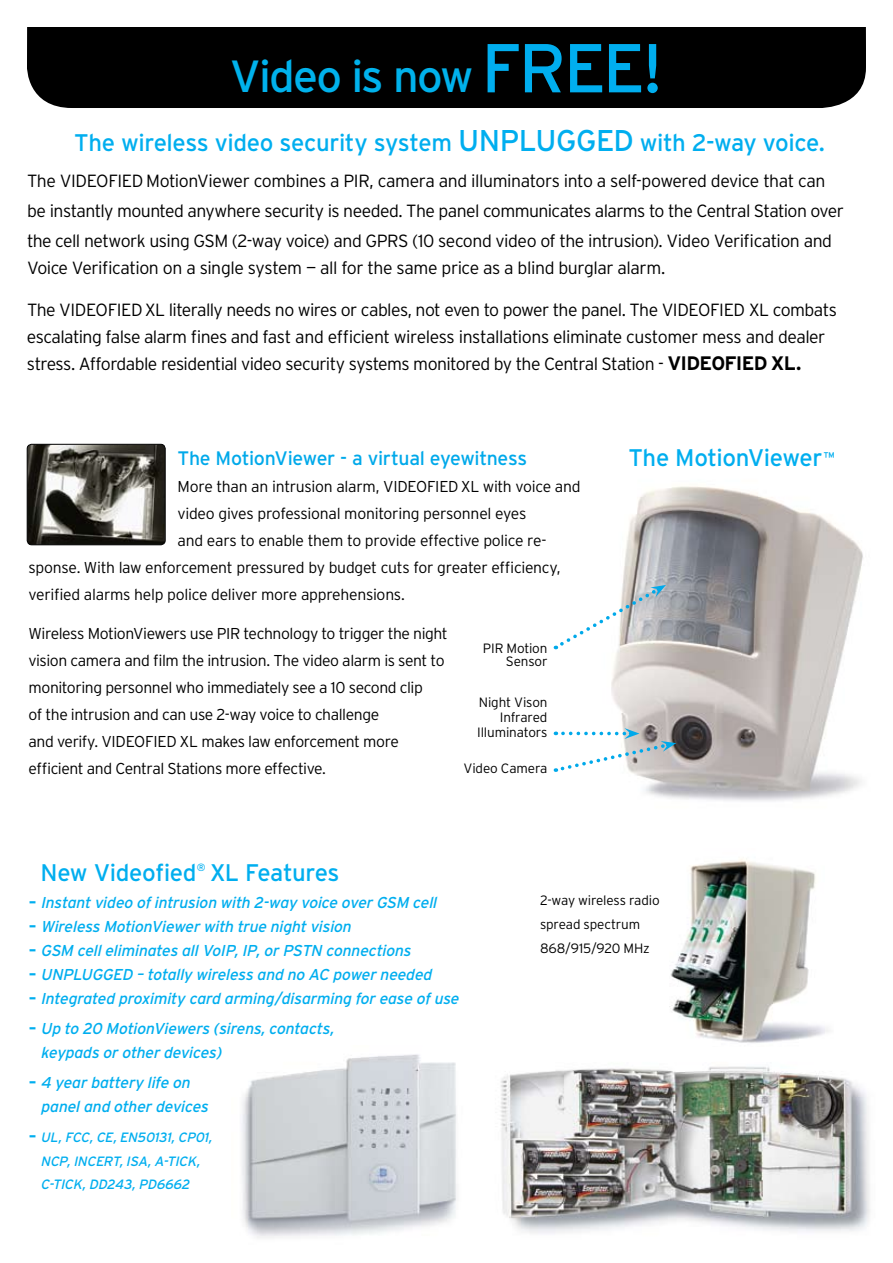
<style>
.page{position:relative;width:893px;height:1263px;background:#fff}
.page>*{position:absolute;margin:0;border:0;box-sizing:border-box;transform-origin:0 0}
.t1{font:45px "Interstate";letter-spacing:-.04em;color:#00b2ec}
.t2{font:24px "Interstate";letter-spacing:-.02em;color:#00aeef}
.t3{font:19.5px "Interstate";letter-spacing:-.015em;color:#00a9ea}
.t4{font:300 17.7px/30px "Interstate";letter-spacing:-.03em;color:#000}
.t5{font:300 15.75px/27px "Interstate";letter-spacing:-.025em;color:#000}
.t6{font:italic 15.75px/24px "Interstate";letter-spacing:-.02em;color:#00aeef}
.t7{font:300 13.5px/24px "Interstate";letter-spacing:-.01em;color:#000;text-align:right}
.t8{font:italic 13.5px/24px "Interstate";letter-spacing:-.015em;color:#00aeef;text-align:center}
.t9{font:10.5px "Interstate";color:#00aeef}
.s1{font-size:69px;color:#00aeef}
.s2{font-size:30px}
.s3{font-size:18px}
.s4{font-weight:700;font-size:19.5px}
.s5{font-size:13.95px}
.s6{font-weight:700;font-style:normal}
.s7{font-weight:700;font-style:normal;font-size:15.75px}
</style>
<div class="page">
<div style="left:27px;top:27px;width:839px;height:81px;background:#000"></div>
<img style="left:669px;top:859px;width:160px;height:184px">
<img style="left:611px;top:486px;width:252px;height:315px">
<img style="left:501px;top:1066px;width:369px;height:168px">
<img style="left:242px;top:1054px;width:214px;height:184px">
<img style="left:27px;top:444px;width:138px;height:101px">
<div style="left:27px;top:444px;width:138px;height:101px;border:1px solid #000;border-radius:4px"></div>
<svg style="left:555px;top:585px;width:111px;height:64px"></svg>
<svg style="left:555px;top:728px;width:121px;height:45px"></svg>
<h1 class="t1" style="left:230px;top:51px;width:434px">Video is now <span class="s1">FREE!</span></h1>
<h2 class="t2" style="left:74px;top:129px;width:752px">The wireless video security system <span class="s2">UNPLUGGED</span> with 2-way voice.</h2>
<p class="t4" style="left:27px;top:165px;width:818px">The VIDEOFIED MotionViewer combines a PIR, camera and illuminators into a self-powered device that can be instantly mounted anywhere security is needed. The panel communicates alarms to the Central Station over the cell network using GSM (2-way voice) and GPRS (10 second video of the intrusion). Video Verification and</p>
<p class="t4" style="left:27px;top:252px;width:640px">Voice Verification on a single system — all for the same price as a blind burglar alarm.</p>
<p class="t4" style="left:27px;top:296px;width:811px;line-height:27px">The VIDEOFIEDXL literally needs no wires or cables, not even to power the panel. The VIDEOFIED XL combats escalating false alarm fines and fast and efficient wireless installations eliminate customer mess and dealer stress. Affordable residential video security systems monitored by the Central Station <span class="s3">-</span> <span class="s4">VIDEOFIED XL.</span></p>
<p class="t3" style="left:177px;top:447px;width:351px">The MotionViewer - a virtual eyewitness</p>
<p class="t5" style="left:177px;top:473px;width:405px">More than an intrusion alarm, VIDEOFIED XL with voice and</p>
<p class="t5" style="left:178px;top:500px;width:350px">video gives professional monitoring personnel eyes</p>
<p class="t5" style="left:178px;top:527px;width:371px">and ears to enable them to provide effective police re-</p>
<p class="t5" style="left:29px;top:554px;width:534px">sponse. With law enforcement pressured by budget cuts for greater efficiency,</p>
<p class="t5" style="left:29px;top:581px;width:378px">verified alarms help police deliver more apprehensions.</p>
<p class="t5" style="left:28px;top:620px;width:421px">Wireless MotionViewers use PIR technology to trigger the night vision camera and film the intrusion. The video alarm is sent to monitoring personnel who immediately see a 10 second clip<br>of the intrusion and can use 2-way voice to challenge<br>and verify. VIDEOFIED XL makes law enforcement more efficient and Central Stations more effective.</p>
<p class="t7" style="left:483px;top:641px;width:66px;line-height:13.5px">PIR Motion<br>Sensor</p>
<p class="t7" style="left:477px;top:695px;width:72px;line-height:15px">Night Vison<br>Infrared<br>Illuminators</p>
<p class="t7" style="left:463px;top:756px;width:85px">Video Camera</p>
<h2 class="t2" style="left:628px;top:444px;width:208px">The MotionViewer<span class="s5">™</span></h2>
<h2 class="t2" style="left:40px;top:859px;width:158px">New Videofied</h2>
<p class="t9" style="left:197px;top:861px;width:10px">®</p>
<h2 class="t2" style="left:210px;top:859px;width:131px">XL Features</h2>
<p class="t6" style="left:28px;top:891px;width:409px"><span class="s6">-</span> Instant video of intrusion with 2-way voice over GSM cell</p>
<p class="t6" style="left:28px;top:915px;width:324px"><span class="s6">-</span> Wireless MotionViewer with true night vision</p>
<p class="t6" style="left:28px;top:939px;width:384px"><span class="s6">-</span> GSM cell eliminates all VoIP, IP, or PSTN connections</p>
<p class="t6" style="left:28px;top:963px;width:405px"><span class="s6">-</span> UNPLUGGED – totally wireless and no AC power needed</p>
<p class="t6" style="left:28px;top:987px;width:432px"><span class="s6">-</span> Integrated proximity card arming/disarming for ease of use</p>
<p class="t6" style="left:41px;top:1017px;width:295px;text-indent:-12px"><span class="s6">-</span> Up to 20 MotionViewers (sirens, contacts, keypads or other devices)</p>
<p class="t6" style="left:40px;top:1071px;width:169px;text-indent:-12px"><span class="s6">-</span> 4 year battery life on panel and other devices</p>
<p class="t8" style="left:28px;top:1125px;width:185px"><span class="s7">-</span> UL, FCC, CE, EN50131, CP01,<br>NCP, INCERT, ISA, A-TICK,</p>
<p class="t8" style="left:40px;top:1172px;width:151px">C-TICK, DD243, PD6662</p>
<p class="t7" style="left:540px;top:888px;width:121px;text-align:left">2-way wireless radio spread spectrum<br>868/915/920 MHz</p>
</div>
